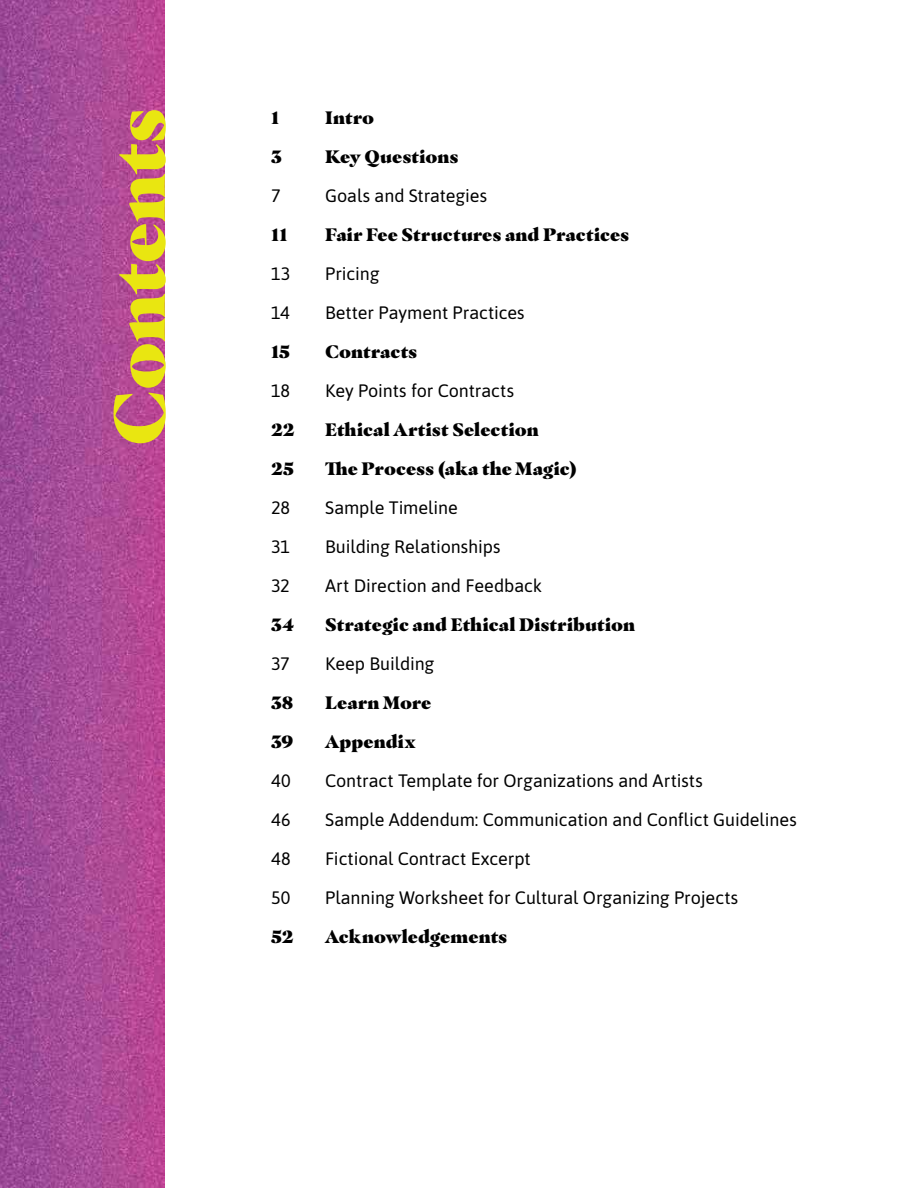
<style>
.page{position:relative;width:918px;height:1188px;background:#fff}
.page>*{position:absolute;margin:0;border:0;box-sizing:border-box;transform-origin:0 0}
.t1{font:900 72px "Masqualero";color:#e9e611}
.t2{font:18px "Asap";letter-spacing:-.005em;color:#000}
.t3{font:900 18px "Masqualero";letter-spacing:.005em;color:#000}
</style>
<div class="page">
<img style="left:0;top:0;width:164px;height:1188px">
<h1 class="t1" style="left:93px;top:446px;width:340px;rotate:-90deg">Contents</h1>
<p class="t3" style="left:271px;top:106px;width:10px">1</p>
<p class="t3" style="left:325px;top:106px;width:51px">Intro</p>
<p class="t3" style="left:271px;top:145px;width:12px">3</p>
<p class="t3" style="left:325px;top:145px;width:135px">Key Questions</p>
<p class="t2" style="left:271px;top:183px;width:11px">7</p>
<p class="t2" style="left:325px;top:183px;width:164px">Goals and Strategies</p>
<p class="t3" style="left:271px;top:223px;width:18px">11</p>
<p class="t3" style="left:325px;top:223px;width:306px">Fair Fee Structures and Practices</p>
<p class="t2" style="left:271px;top:261px;width:21px">13</p>
<p class="t2" style="left:325px;top:261px;width:56px">Pricing</p>
<p class="t2" style="left:271px;top:300px;width:20px">14</p>
<p class="t2" style="left:325px;top:300px;width:201px">Better Payment Practices</p>
<p class="t3" style="left:271px;top:340px;width:21px">15</p>
<p class="t3" style="left:325px;top:340px;width:94px">Contracts</p>
<p class="t2" style="left:271px;top:378px;width:21px">18</p>
<p class="t2" style="left:325px;top:378px;width:191px">Key Points for Contracts</p>
<p class="t3" style="left:271px;top:418px;width:25px">22</p>
<p class="t3" style="left:325px;top:418px;width:215px">Ethical Artist Selection</p>
<p class="t3" style="left:271px;top:457px;width:24px">25</p>
<p class="t3" style="left:325px;top:457px;width:253px">The Process (aka the Magic)</p>
<p class="t2" style="left:271px;top:495px;width:20px">28</p>
<p class="t2" style="left:325px;top:495px;width:134px">Sample Timeline</p>
<p class="t2" style="left:271px;top:534px;width:21px">31</p>
<p class="t2" style="left:325px;top:534px;width:177px">Building Relationships</p>
<p class="t2" style="left:271px;top:573px;width:20px">32</p>
<p class="t2" style="left:325px;top:573px;width:219px">Art Direction and Feedback</p>
<p class="t3" style="left:271px;top:613px;width:25px">34</p>
<p class="t3" style="left:325px;top:613px;width:312px">Strategic and Ethical Distribution</p>
<p class="t2" style="left:271px;top:651px;width:20px">37</p>
<p class="t2" style="left:325px;top:651px;width:111px">Keep Building</p>
<p class="t3" style="left:271px;top:691px;width:23px">38</p>
<p class="t3" style="left:325px;top:691px;width:108px">Learn More</p>
<p class="t3" style="left:271px;top:730px;width:24px">39</p>
<p class="t3" style="left:325px;top:730px;width:92px">Appendix</p>
<p class="t2" style="left:271px;top:768px;width:21px">40</p>
<p class="t2" style="left:325px;top:768px;width:379px">Contract Template for Organizations and Artists</p>
<p class="t2" style="left:271px;top:807px;width:21px">46</p>
<p class="t2" style="left:325px;top:807px;width:473px">Sample Addendum: Communication and Conflict Guidelines</p>
<p class="t2" style="left:271px;top:846px;width:21px">48</p>
<p class="t2" style="left:325px;top:846px;width:207px">Fictional Contract Excerpt</p>
<p class="t2" style="left:271px;top:885px;width:21px">50</p>
<p class="t2" style="left:325px;top:885px;width:415px">Planning Worksheet for Cultural Organizing Projects</p>
<p class="t3" style="left:271px;top:925px;width:24px">52</p>
<p class="t3" style="left:325px;top:925px;width:184px">Acknowledgements</p>
</div>
